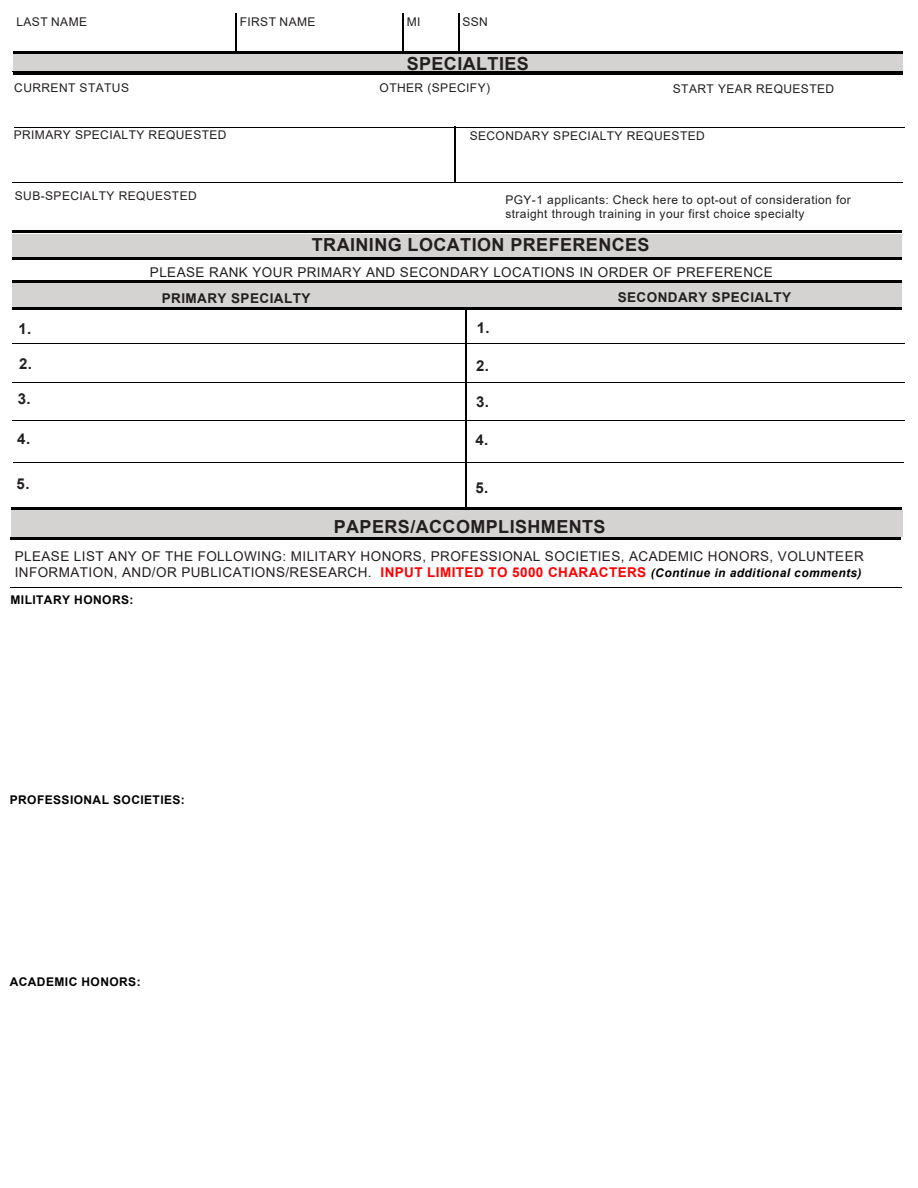
<style>
.page{position:relative;width:918px;height:1188px;background:#fff}
.page>*{position:absolute;margin:0;border:0;box-sizing:border-box;transform-origin:0 0}
.t1{font:700 18px "Arial";letter-spacing:.025em;color:#231f20}
.t2{font:700 18px "Arial";letter-spacing:.025em;color:#231f20}
.t3{font:700 15px "Arial";color:#231f20}
.t4{font:13.5px/16.2px "Arial";letter-spacing:.03em;color:#231f20}
.t5{font:13.5px "Arial";letter-spacing:.03em;color:#231f20}
.t6{font:700 13.5px "Arial";letter-spacing:.03em;color:#231f20}
.t7{font:12px/14.4px "Arial";letter-spacing:.035em;color:#231f20}
.t8{font:700 12px "Arial";letter-spacing:.035em;color:#000}
.t9{font:12px "Arial";letter-spacing:.035em;color:#231f20}
.t10{font:700 12px "Arial";letter-spacing:.035em;color:#000}
.s1{font-weight:700;color:#f00}
.s2{font-weight:700;font-style:italic;font-size:12px;color:#000}
</style>
<div class="page">
<div style="left:13px;top:54px;width:890px;height:17px;background:#d4d3d2"></div>
<div style="left:12px;top:234px;width:890px;height:22px;background:#d4d3d2"></div>
<hr style="left:236px;top:14px;width:1px;height:37px;background:#000">
<hr style="left:403px;top:14px;width:1px;height:37px;background:#000">
<hr style="left:458px;top:14px;width:2px;height:37px;background:#000">
<hr style="left:13px;top:72px;width:890px;height:3px;background:#000">
<hr style="left:12px;top:343px;width:893px;height:1px;background:#000">
<hr style="left:12px;top:382px;width:893px;height:1px;background:#000">
<hr style="left:12px;top:420px;width:893px;height:1px;background:#000">
<hr style="left:13px;top:462px;width:891px;height:1px;background:#000">
<hr style="left:11px;top:507px;width:891px;height:3px;background:#000">
<hr style="left:12px;top:71px;width:891px;height:1px;background:#000">
<hr style="left:455px;top:126px;width:1px;height:56px;background:#000">
<hr style="left:14px;top:51px;width:889px;height:3px;background:#000">
<hr style="left:12px;top:230px;width:890px;height:3px;background:#000">
<hr style="left:12px;top:182px;width:891px;height:1px;background:#000">
<hr style="left:14px;top:127px;width:891px;height:1px;background:#000">
<hr style="left:465px;top:282px;width:2px;height:224px;background:#000">
<hr style="left:12px;top:257px;width:889px;height:3px;background:#000">
<div style="left:12px;top:283px;width:889px;height:23px;background:#d4d3d2"></div>
<hr style="left:12px;top:280px;width:889px;height:3px;background:#000">
<hr style="left:12px;top:307px;width:890px;height:3px;background:#000">
<div style="left:12px;top:511px;width:891px;height:26px;background:#d4d3d2"></div>
<hr style="left:10px;top:537px;width:891px;height:3px;background:#000">
<hr style="left:11px;top:587px;width:891px;height:1px;background:#000">
<p class="t9" style="left:16px;top:14px;width:72px">LAST NAME</p>
<p class="t9" style="left:240px;top:14px;width:77px">FIRST NAME</p>
<p class="t9" style="left:407px;top:14px;width:15px">MI</p>
<p class="t9" style="left:462px;top:14px;width:27px">SSN</p>
<h1 class="t1" style="left:407px;top:51px;width:124px">SPECIALTIES</h1>
<p class="t7" style="left:14px;top:81px;width:116px">CURRENT STATUS</p>
<p class="t7" style="left:380px;top:80px;width:112px">OTHER (SPECIFY)</p>
<p class="t7" style="left:14px;top:128px;width:214px">PRIMARY SPECIALTY REQUESTED</p>
<p class="t7" style="left:470px;top:128px;width:237px">SECONDARY SPECIALTY REQUESTED</p>
<p class="t7" style="left:673px;top:81px;width:163px">START YEAR REQUESTED</p>
<p class="t7" style="left:15px;top:188px;width:183px">SUB-SPECIALTY REQUESTED</p>
<p class="t7" style="left:505px;top:192px;width:347px">PGY-1 applicants: Check here to opt-out of consideration for straight through training in your first choice specialty</p>
<h1 class="t1" style="left:312px;top:232px;width:339px">TRAINING LOCATION PREFERENCES</h1>
<p class="t5" style="left:150px;top:263px;width:624px">PLEASE RANK YOUR PRIMARY AND SECONDARY LOCATIONS IN ORDER OF PREFERENCE</p>
<p class="t6" style="left:162px;top:288px;width:150px">PRIMARY SPECIALTY</p>
<p class="t6" style="left:618px;top:288px;width:175px">SECONDARY SPECIALTY</p>
<p class="t3" style="left:477px;top:317px;width:14px">1.</p>
<p class="t3" style="left:476px;top:355px;width:14px">2.</p>
<p class="t3" style="left:476px;top:391px;width:14px">3.</p>
<p class="t3" style="left:476px;top:429px;width:14px">4.</p>
<p class="t3" style="left:476px;top:477px;width:14px">5.</p>
<h1 class="t2" style="left:334px;top:514px;width:273px">PAPERS/ACCOMPLISHMENTS</h1>
<p class="t4" style="left:15px;top:548px;width:851px">PLEASE LIST ANY OF THE FOLLOWING: MILITARY HONORS, PROFESSIONAL SOCIETIES, ACADEMIC HONORS, VOLUNTEER<br>INFORMATION, AND/OR PUBLICATIONS/RESEARCH. <span class="s1">INPUT LIMITED TO 5000 CHARACTERS</span> <span class="s2">(Continue in additional comments)</span></p>
<p class="t10" style="left:11px;top:592px;width:124px">MILITARY HONORS:</p>
<p class="t3" style="left:18px;top:318px;width:14px">1.</p>
<p class="t3" style="left:19px;top:353px;width:14px">2.</p>
<p class="t3" style="left:18px;top:388px;width:14px">3.</p>
<p class="t3" style="left:17px;top:428px;width:14px">4.</p>
<p class="t3" style="left:17px;top:473px;width:14px">5.</p>
<p class="t8" style="left:10px;top:791px;width:177px">PROFESSIONAL SOCIETIES:</p>
<p class="t8" style="left:10px;top:974px;width:132px">ACADEMIC HONORS:</p>
</div>
